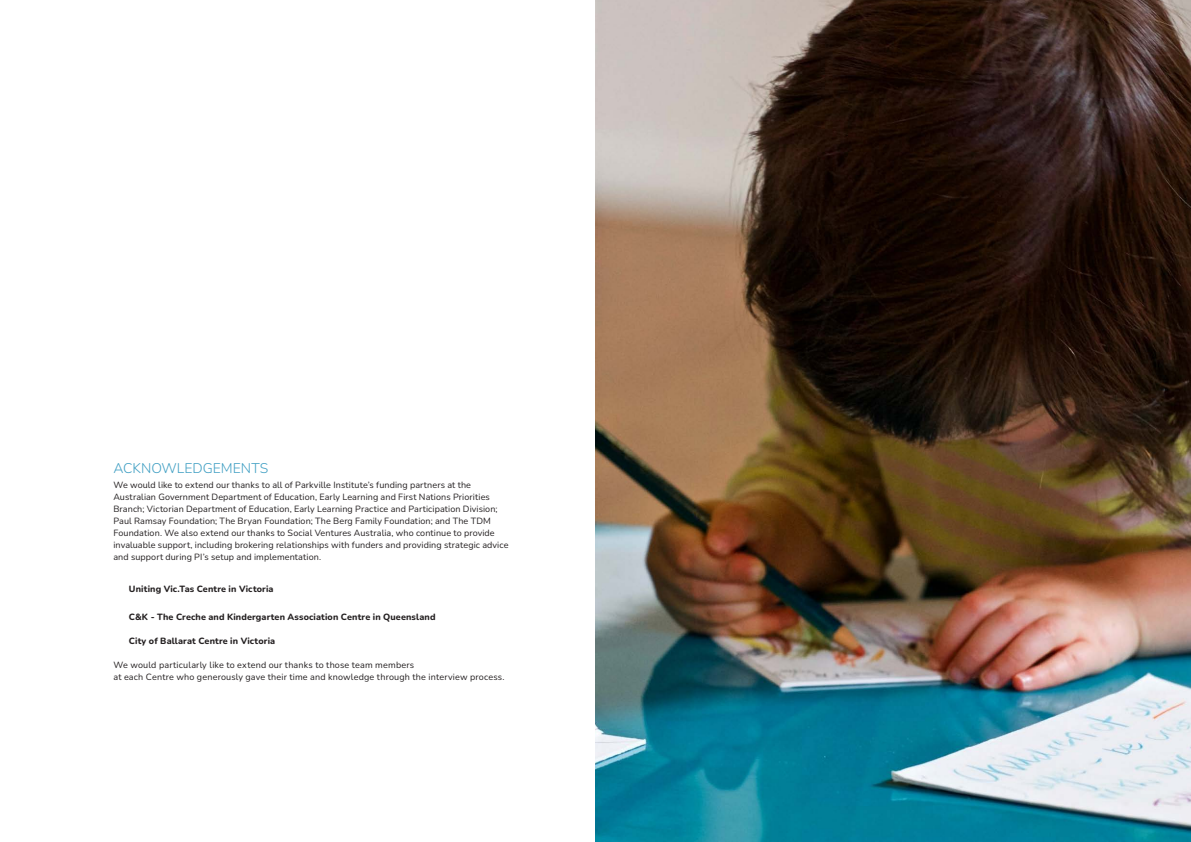
<style>
.page{position:relative;width:1191px;height:842px;background:#fff}
.page>*{position:absolute;margin:0;border:0;box-sizing:border-box;transform-origin:0 0}
.SUBHEADER_D1{font:300 14px "Nunito";color:#409fc3}
.COPY{font:9px/12px "Nunito";letter-spacing:.01em;color:#231f20}
.LIST_COPY{font:800 9px "Nunito";letter-spacing:.015em;color:#231f20}
</style>
<div class="page">
<img style="left:595px;top:0;width:596px;height:842px">
<p class="SUBHEADER_D1" style="left:113px;top:459px;width:156px">ACKNOWLEDGEMENTS</p>
<p class="COPY" style="left:113px;top:479px;width:396px">We would like to extend our thanks to all of Parkville Institute’s funding partners at the Australian Government Department of Education, Early Learning and First Nations Priorities Branch; Victorian Department of Education, Early Learning Practice and Participation Division; Paul Ramsay Foundation; The Bryan Foundation; The Berg Family Foundation; and The TDM Foundation. We also extend our thanks to Social Ventures Australia, who continue to provide invaluable support, including brokering relationships with funders and providing strategic advice and support during PI’s setup and implementation.</p>
<p class="LIST_COPY" style="left:129px;top:582px;width:146px">Uniting Vic.Tas Centre in Victoria</p>
<p class="LIST_COPY" style="left:129px;top:610px;width:308px">C&amp;K - The Creche and Kindergarten Association Centre in Queensland</p>
<p class="LIST_COPY" style="left:129px;top:635px;width:148px">City of Ballarat Centre in Victoria</p>
<p class="COPY" style="left:113px;top:658px;width:392px">We would particularly like to extend our thanks to those team members<br>at each Centre who generously gave their time and knowledge through the interview process.</p>
</div>
